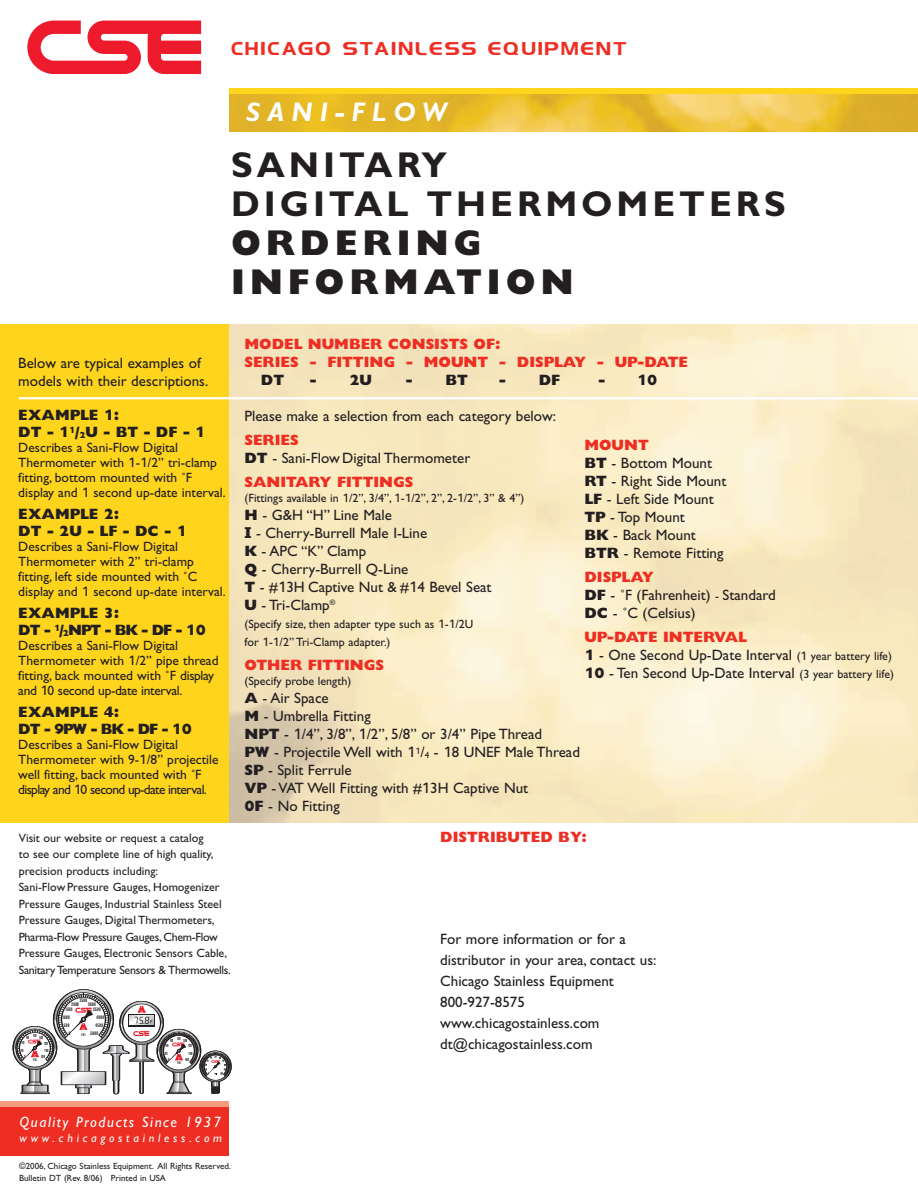
<style>
.page{position:relative;width:918px;height:1188px;background:#fff}
.page>*{position:absolute;margin:0;border:0;box-sizing:border-box;transform-origin:0 0}
.t1{font:700 36px/39px "Gill Sans";letter-spacing:.11em;color:#231f20}
.t2{font:800 36px/39px "Gill Sans";letter-spacing:.135em;color:#231f20}
.t3{font:italic 700 27px "Gill Sans";letter-spacing:.265em;color:#fff}
.t4{font:18px "Hamlet";letter-spacing:.09em;color:#ee2e22}
.t5{font:15px/18px "Gill Sans";color:#231f20}
.t6{font:800 15px/16.5px "Gill Sans";color:#231f20}
.t7{font:800 15px/18px "Gill Sans";color:#ee2e22}
.t8{font:italic 15px "Gill Sans";letter-spacing:.105em;color:#fff}
.t9{font:13.5px/15px "Gill Sans";color:#231f20}
.t10{font:12px/16.5px "Gill Sans";color:#231f20}
.t11{font:italic 12px "Gill Sans";letter-spacing:.31em;color:#fff}
.t12{font:9px/12px "Gill Sans";color:#231f20}
.t13{font:900 extra-condensed 4.95px "Helvetica";color:#231f20}
.t14{font:900 extra-condensed 4.2px/7.8px "Helvetica";color:#231f20}
.t15{font:900 extra-condensed 3.75px "Helvetica";color:#231f20}
.s1{font-family:"Univers";font-weight:900}
.s2{font-size:9px}
.s3{font-family:"Univers"}
.s4{font-weight:800;color:#ee2e22}
.s5{font-weight:800}
.s6{font-family:"Serifa";font-weight:900;font-size:16.5px}
.s7{font-size:12px}
.s8{font-family:"Univers";font-size:12px}
</style>
<div class="page">
<div style="left:0;top:324px;width:230px;height:499px;background:#fed41d"></div>
<img style="left:230px;top:94px;width:688px;height:37px">
<div style="left:230px;top:88px;width:688px;height:6px;background:#fed41d"></div>
<div style="left:0;top:1107px;width:230px;height:49px;background:#ee2e22"></div>
<div style="left:0;top:1102px;width:230px;height:5px;background:#f69b7b"></div>
<svg style="left:27px;top:21px;width:174px;height:53px"></svg>
<hr style="left:19px;top:397px;width:899px;height:2px;background:#fff">
<svg style="left:13px;top:989px;width:219px;height:106px"></svg>
<p class="t4" style="left:231px;top:38px;width:398px">CHICAGO STAINLESS EQUIPMENT</p>
<h2 class="t3" style="left:246px;top:102px;width:203px">SANI-FLOW</h2>
<h1 class="t1" style="left:231px;top:149px;width:557px">SANITARY<br>DIGITAL THERMOMETERS</h1>
<h1 class="t2" style="left:231px;top:227px;width:344px">ORDERING<br>INFORMATION</h1>
<p class="t5" style="left:18px;top:355px;width:192px">Below are typical examples of models with their descriptions.</p>
<p class="t6" style="left:18px;top:409px;width:188px">EXAMPLE <span class="s1">1</span>:<br>DT - <span class="s1">1</span><sup>1</sup>/<span class="s2">2</span>U - BT - DF - <span class="s1">1</span></p>
<p class="t9" style="left:18px;top:441px;width:209px">Describes a Sani-Flow Digital Thermometer with <span class="s3">1</span>-<span class="s3">1</span>/2” tri-clamp fitting, bottom mounted with ˚F display and <span class="s3">1</span> second up-date interval.</p>
<p class="t6" style="left:18px;top:508px;width:170px">EXAMPLE 2:<br>DT - 2U - LF - DC - <span class="s1">1</span></p>
<p class="t9" style="left:18px;top:540px;width:209px">Describes a Sani-Flow Digital Thermometer with 2” tri-clamp fitting, left side mounted with ˚C display and <span class="s3">1</span> second up-date interval.</p>
<p class="t6" style="left:18px;top:607px;width:189px">EXAMPLE 3:<br>DT - <sup>1</sup>/<span class="s2">2</span>NPT - BK - DF - <span class="s1">1</span>0</p>
<p class="t9" style="left:18px;top:639px;width:202px">Describes a Sani-Flow Digital Thermometer with <span class="s3">1</span>/2” pipe thread fitting, back mounted with ˚F display and <span class="s3">1</span>0 second up-date interval.</p>
<p class="t6" style="left:18px;top:706px;width:175px">EXAMPLE 4:<br>DT - 9PW - BK - DF - <span class="s1">1</span>0</p>
<p class="t9" style="left:18px;top:738px;width:202px">Describes a Sani-Flow Digital Thermometer with 9-<span class="s3">1</span>/8” projectile well fitting, back mounted with ˚F display and <span class="s3">1</span>0 second up-date interval.</p>
<p class="t10" style="left:19px;top:831px;width:214px">Visit our website or request a catalog<br>to see our complete line of high quality, precision products including:<br>Sani-Flow Pressure Gauges, Homogenizer Pressure Gauges, Industrial Stainless Steel Pressure Gauges, Digital Thermometers, Pharma-Flow Pressure Gauges, Chem-Flow Pressure Gauges, Electronic Sensors Cable, Sanitary Temperature Sensors &amp; Thermowells.</p>
<p class="t13" style="left:80px;top:999px;width:9px">2500</p>
<p class="t13" style="left:73px;top:1002px;width:7px">000</p>
<p class="t13" style="left:88px;top:1002px;width:9px">3000</p>
<p class="t13" style="left:65px;top:1007px;width:9px">1500</p>
<p class="t13" style="left:93px;top:1007px;width:9px">3500</p>
<p class="t13" style="left:64px;top:1015px;width:7px">000</p>
<p class="t13" style="left:96px;top:1015px;width:9px">4000</p>
<p class="t13" style="left:64px;top:1023px;width:7px">500</p>
<p class="t13" style="left:95px;top:1023px;width:9px">4500</p>
<p class="t14" style="left:34px;top:1032px;width:4px">80</p>
<p class="t14" style="left:26px;top:1034px;width:4px">60</p>
<p class="t14" style="left:39px;top:1034px;width:6px">100</p>
<p class="t14" style="left:21px;top:1039px;width:5px">40<br>20</p>
<p class="t14" style="left:24px;top:1053px;width:3px">0</p>
<p class="t14" style="left:41px;top:1053px;width:6px">160</p>
<p class="t14" style="left:44px;top:1039px;width:6px">120</p>
<p class="t14" style="left:45px;top:1047px;width:6px">140</p>
<p class="t15" style="left:33px;top:1058px;width:5px">PSI</p>
<p class="t13" style="left:91px;top:1031px;width:9px">5000</p>
<p class="t15" style="left:82px;top:1033px;width:5px">PSI</p>
<p class="t14" style="left:178px;top:1034px;width:4px">80</p>
<p class="t14" style="left:170px;top:1036px;width:4px">60</p>
<p class="t14" style="left:183px;top:1037px;width:6px">100</p>
<p class="t14" style="left:165px;top:1042px;width:5px">40<br>20</p>
<p class="t14" style="left:168px;top:1056px;width:3px">0</p>
<p class="t14" style="left:185px;top:1056px;width:6px">160</p>
<p class="t14" style="left:188px;top:1042px;width:6px">120</p>
<p class="t14" style="left:189px;top:1050px;width:6px">140</p>
<p class="t15" style="left:177px;top:1062px;width:5px">PSI</p>
<p class="t7" style="left:244px;top:337px;width:445px">MODEL NUMBER CONSISTS OF:<br>SERIES - FITTING - MOUNT - DISPLAY - UP-DATE</p>
<p class="t6" style="left:261px;top:374px;width:25px">DT</p>
<p class="t6" style="left:310px;top:374px;width:64px">- 2U</p>
<p class="t6" style="left:406px;top:374px;width:64px">- BT</p>
<p class="t6" style="left:499px;top:374px;width:63px">- DF</p>
<p class="t6" style="left:599px;top:374px;width:60px">- <span class="s1">1</span>0</p>
<p class="t5" style="left:244px;top:409px;width:313px">Please make a selection from each category below:</p>
<p class="t5" style="left:244px;top:433px;width:227px"><span class="s4">SERIES<br></span><span class="s5">DT</span> - Sani-Flow Digital Thermometer</p>
<p class="t7" style="left:244px;top:475px;width:171px">SANITARY FITTINGS</p>
<p class="t10" style="left:244px;top:491px;width:281px">(Fittings available in <span class="s3">1</span>/2”, 3/4”, <span class="s3">1</span>-<span class="s3">1</span>/2”, 2”, 2-<span class="s3">1</span>/2”, 3” &amp; 4”)</p>
<p class="t5" style="left:244px;top:508px;width:249px"><span class="s5">H</span> - G&amp;H “H” Line Male<br><span class="s6">I</span> - Cherry-Burrell Male I-Line<br><span class="s5">K</span> - APC “K” Clamp<br><span class="s5">Q</span> - Cherry-Burrell Q-Line<br><span class="s5">T</span> - #<span class="s3">1</span>3H Captive Nut &amp; #<span class="s3">1</span>4 Bevel Seat<br><span class="s5">U</span> - Tri-Clamp<sup>®</sup></p>
<p class="t10" style="left:244px;top:617px;width:230px;line-height:18px">(Specify size, then adapter type such as <span class="s3">1</span>-<span class="s3">1</span>/2U for <span class="s3">1</span>-<span class="s3">1</span>/2” Tri-Clamp adapter.)</p>
<p class="t7" style="left:244px;top:658px;width:141px">OTHER FITTINGS</p>
<p class="t10" style="left:244px;top:674px;width:108px">(Specify probe length)</p>
<p class="t5" style="left:244px;top:691px;width:337px"><span class="s5">A</span> - Air Space<br><span class="s5">M</span> - Umbrella Fitting<br><span class="s5">NPT</span> - <span class="s3">1</span>/4”, 3/8”, <span class="s3">1</span>/2”, 5/8” or 3/4” Pipe Thread<br><span class="s5">PW</span> - Projectile Well with <span class="s3">1</span><sup>1</sup>/<span class="s2">4</span> - <span class="s3">1</span>8 UNEF Male Thread<br><span class="s5">SP</span> - Split Ferrule<br><span class="s5">VP</span> - VAT Well Fitting with #<span class="s3">1</span>3H Captive Nut<br><span class="s5">0F</span> - No Fitting</p>
<p class="t7" style="left:440px;top:829px;width:148px">DISTRIBUTED BY:</p>
<p class="t5" style="left:584px;top:438px;width:143px"><span class="s4">MOUNT<br></span><span class="s5">BT</span> - Bottom Mount<br><span class="s5">RT</span> - Right Side Mount<br><span class="s5">LF</span> - Left Side Mount<br><span class="s5">TP</span> - Top Mount<br><span class="s5">BK</span> - Back Mount<br><span class="s5">BTR</span> - Remote Fitting</p>
<p class="t5" style="left:584px;top:570px;width:193px"><span class="s4">DISPLAY<br></span><span class="s5">DF</span> - ˚F (Fahrenheit) <span class="s7">-</span> Standard<br><span class="s5">DC</span> - ˚C (Celsius)</p>
<p class="t5" style="left:584px;top:630px;width:311px"><span class="s4">UP-DATE INTERVAL<br></span><span class="s1">1</span> - One Second Up-Date Interval <span class="s7">(</span><span class="s8">1</span> <span class="s7">year battery life)<br></span><span class="s1">1</span><span class="s5">0</span> - Ten Second Up-Date Interval <span class="s7">(3 year battery life)</span></p>
<p class="t5" style="left:440px;top:930px;width:218px;line-height:21px">For more information or for a distributor in your area, contact us:<br>Chicago Stainless Equipment<br>800-927-8575 www.chicagostainless.com dt@chicagostainless.com</p>
<p class="t8" style="left:20px;top:1116px;width:203px">Quality Products Since 1937</p>
<p class="t11" style="left:20px;top:1133px;width:204px">www.chicagostainless.com</p>
<p class="t12" style="left:19px;top:1161px;width:214px">©2006, Chicago Stainless Equipment. All Rights Reserved.<br>Bulletin DT (Rev. 8/06) Printed in USA</p>
</div>
